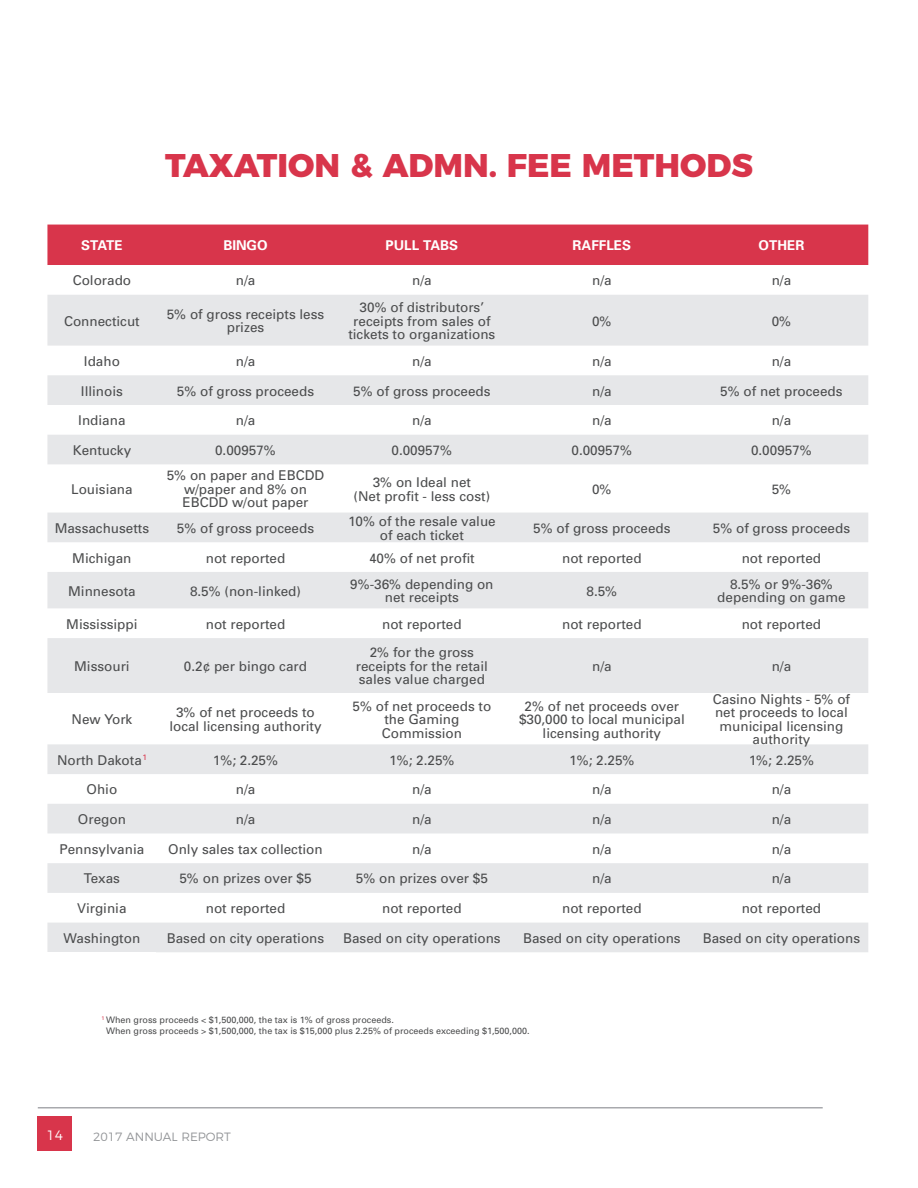
<style>
.page{position:relative;width:918px;height:1188px;background:#fff}
.page>*{position:absolute;margin:0;border:0;box-sizing:border-box;transform-origin:0 0}
.t1{font:800 32.85px "Montserrat";color:#d8354b}
.t2{font:13.5px/13.5px "Univers";color:#4b4c4d;text-align:center}
.t3{font:700 13.5px "Univers";color:#fff}
.t4{font:300 13.5px "Montserrat";color:#fff}
.t5{font:300 12px "Montserrat";color:#939598}
.t6{font:9px/10.5px "Univers";color:#4b4c4d}
</style>
<div class="page">
<hr style="left:38px;top:1107px;width:785px;height:1px;background:#a8a9ad">
<div style="left:38px;top:1116px;width:34px;height:34px;background:#d8354b"></div>
<div style="left:47px;top:225px;width:821px;height:40px;background:#d8354b"></div>
<svg style="left:47px;top:295px;width:821px;height:598px;fill:#e6e7e9"></svg>
<div style="left:47px;top:923px;width:821px;height:29px;background:#e6e7e9"></div>
<p class="t1" style="left:165px;top:138px;width:589px">TAXATION &amp; ADMN. FEE METHODS</p>
<p class="t3" style="left:81px;top:237px;width:43px">STATE</p>
<p class="t3" style="left:223px;top:237px;width:46px">BINGO</p>
<p class="t3" style="left:386px;top:237px;width:74px">PULL TABS</p>
<p class="t3" style="left:573px;top:237px;width:60px">RAFFLES</p>
<p class="t3" style="left:759px;top:237px;width:47px">OTHER</p>
<p class="t2" style="left:73px;top:274px;width:60px">Colorado</p>
<p class="t2" style="left:236px;top:274px;width:21px">n/a</p>
<p class="t2" style="left:412px;top:274px;width:21px">n/a</p>
<p class="t2" style="left:592px;top:274px;width:21px">n/a</p>
<p class="t2" style="left:772px;top:274px;width:21px">n/a</p>
<p class="t2" style="left:64px;top:314px;width:77px">Connecticut</p>
<p class="t2" style="left:167px;top:307px;width:159px">5% of gross receipts less prizes</p>
<p class="t2" style="left:348px;top:300px;width:149px">30% of distributors’ receipts from sales of tickets to organizations</p>
<p class="t2" style="left:592px;top:314px;width:21px">0%</p>
<p class="t2" style="left:772px;top:314px;width:21px">0%</p>
<p class="t2" style="left:84px;top:354px;width:38px">Idaho</p>
<p class="t2" style="left:236px;top:354px;width:21px">n/a</p>
<p class="t2" style="left:412px;top:354px;width:21px">n/a</p>
<p class="t2" style="left:592px;top:354px;width:21px">n/a</p>
<p class="t2" style="left:772px;top:354px;width:21px">n/a</p>
<p class="t2" style="left:81px;top:384px;width:44px">Illinois</p>
<p class="t2" style="left:177px;top:384px;width:139px">5% of gross proceeds</p>
<p class="t2" style="left:353px;top:384px;width:139px">5% of gross proceeds</p>
<p class="t2" style="left:592px;top:384px;width:21px">n/a</p>
<p class="t2" style="left:720px;top:384px;width:124px">5% of net proceeds</p>
<p class="t2" style="left:78px;top:414px;width:49px">Indiana</p>
<p class="t2" style="left:236px;top:414px;width:21px">n/a</p>
<p class="t2" style="left:412px;top:414px;width:21px">n/a</p>
<p class="t2" style="left:592px;top:414px;width:21px">n/a</p>
<p class="t2" style="left:772px;top:414px;width:21px">n/a</p>
<p class="t2" style="left:73px;top:443px;width:60px">Kentucky</p>
<p class="t2" style="left:215px;top:443px;width:62px">0.00957%</p>
<p class="t2" style="left:392px;top:443px;width:62px">0.00957%</p>
<p class="t2" style="left:572px;top:443px;width:62px">0.00957%</p>
<p class="t2" style="left:751px;top:443px;width:62px">0.00957%</p>
<p class="t2" style="left:71px;top:482px;width:63px">Louisiana</p>
<p class="t2" style="left:167px;top:469px;width:159px">5% on paper and EBCDD w/paper and 8% on</p>
<p class="t2" style="left:183px;top:496px;width:128px">EBCDD w/out paper</p>
<p class="t2" style="left:373px;top:475px;width:100px">3% on Ideal net</p>
<p class="t2" style="left:354px;top:489px;width:138px">(Net profit - less cost)</p>
<p class="t2" style="left:592px;top:482px;width:21px">0%</p>
<p class="t2" style="left:772px;top:482px;width:21px">5%</p>
<p class="t2" style="left:55px;top:521px;width:96px">Massachusetts</p>
<p class="t2" style="left:177px;top:521px;width:139px">5% of gross proceeds</p>
<p class="t2" style="left:348px;top:514px;width:149px">10% of the resale value of each ticket</p>
<p class="t2" style="left:533px;top:521px;width:139px">5% of gross proceeds</p>
<p class="t2" style="left:713px;top:521px;width:139px">5% of gross proceeds</p>
<p class="t2" style="left:72px;top:551px;width:61px">Michigan</p>
<p class="t2" style="left:206px;top:551px;width:81px">not reported</p>
<p class="t2" style="left:369px;top:551px;width:107px">40% of net profit</p>
<p class="t2" style="left:562px;top:551px;width:81px">not reported</p>
<p class="t2" style="left:742px;top:551px;width:81px">not reported</p>
<p class="t2" style="left:68px;top:584px;width:69px">Minnesota</p>
<p class="t2" style="left:190px;top:584px;width:113px">8.5% (non-linked)</p>
<p class="t2" style="left:350px;top:577px;width:145px">9%-36% depending on net receipts</p>
<p class="t2" style="left:587px;top:584px;width:32px">8.5%</p>
<p class="t2" style="left:730px;top:577px;width:104px">8.5% or 9%-36%</p>
<p class="t2" style="left:717px;top:591px;width:130px">depending on game</p>
<p class="t2" style="left:66px;top:617px;width:73px">Mississippi</p>
<p class="t2" style="left:206px;top:617px;width:81px">not reported</p>
<p class="t2" style="left:382px;top:617px;width:81px">not reported</p>
<p class="t2" style="left:562px;top:617px;width:81px">not reported</p>
<p class="t2" style="left:742px;top:617px;width:81px">not reported</p>
<p class="t2" style="left:74px;top:659px;width:57px">Missouri</p>
<p class="t2" style="left:184px;top:659px;width:125px">0.2¢ per bingo card</p>
<p class="t2" style="left:370px;top:646px;width:106px">2% for the gross</p>
<p class="t2" style="left:356px;top:659px;width:134px;text-align:left">receipts for the retail sales value charged</p>
<p class="t2" style="left:592px;top:659px;width:21px">n/a</p>
<p class="t2" style="left:772px;top:659px;width:21px">n/a</p>
<p class="t2" style="left:72px;top:712px;width:62px">New York</p>
<p class="t2" style="left:169px;top:706px;width:154px">3% of net proceeds to local licensing authority</p>
<p class="t2" style="left:353px;top:699px;width:140px">5% of net proceeds to the Gaming</p>
<p class="t2" style="left:382px;top:726px;width:82px">Commission</p>
<p class="t2" style="left:519px;top:699px;width:167px">2% of net proceeds over $30,000 to local municipal licensing authority</p>
<p class="t2" style="left:713px;top:692px;width:139px">Casino Nights - 5% of net proceeds to local municipal licensing authority</p>
<p class="t2" style="left:57px;top:753px;width:91px">North Dakota<sup>1</sup></p>
<p class="t2" style="left:213px;top:753px;width:67px">1%; 2.25%</p>
<p class="t2" style="left:389px;top:753px;width:67px">1%; 2.25%</p>
<p class="t2" style="left:569px;top:753px;width:67px">1%; 2.25%</p>
<p class="t2" style="left:749px;top:753px;width:67px">1%; 2.25%</p>
<p class="t2" style="left:87px;top:783px;width:32px">Ohio</p>
<p class="t2" style="left:236px;top:783px;width:21px">n/a</p>
<p class="t2" style="left:412px;top:783px;width:21px">n/a</p>
<p class="t2" style="left:592px;top:783px;width:21px">n/a</p>
<p class="t2" style="left:772px;top:783px;width:21px">n/a</p>
<p class="t2" style="left:78px;top:812px;width:50px">Oregon</p>
<p class="t2" style="left:236px;top:812px;width:21px">n/a</p>
<p class="t2" style="left:412px;top:812px;width:21px">n/a</p>
<p class="t2" style="left:592px;top:812px;width:21px">n/a</p>
<p class="t2" style="left:772px;top:812px;width:21px">n/a</p>
<p class="t2" style="left:60px;top:842px;width:86px">Pennsylvania</p>
<p class="t2" style="left:168px;top:842px;width:156px">Only sales tax collection</p>
<p class="t2" style="left:412px;top:842px;width:21px">n/a</p>
<p class="t2" style="left:592px;top:842px;width:21px">n/a</p>
<p class="t2" style="left:772px;top:842px;width:21px">n/a</p>
<p class="t2" style="left:84px;top:872px;width:38px">Texas</p>
<p class="t2" style="left:179px;top:872px;width:134px">5% on prizes over $5</p>
<p class="t2" style="left:356px;top:872px;width:134px">5% on prizes over $5</p>
<p class="t2" style="left:592px;top:872px;width:21px">n/a</p>
<p class="t2" style="left:772px;top:872px;width:21px">n/a</p>
<p class="t2" style="left:77px;top:901px;width:51px">Virginia</p>
<p class="t2" style="left:206px;top:901px;width:81px">not reported</p>
<p class="t2" style="left:382px;top:901px;width:81px">not reported</p>
<p class="t2" style="left:562px;top:901px;width:81px">not reported</p>
<p class="t2" style="left:742px;top:901px;width:81px">not reported</p>
<p class="t2" style="left:64px;top:931px;width:78px">Washington</p>
<p class="t2" style="left:167px;top:931px;width:159px">Based on city operations</p>
<p class="t2" style="left:343px;top:931px;width:159px">Based on city operations</p>
<p class="t2" style="left:523px;top:931px;width:159px">Based on city operations</p>
<p class="t2" style="left:703px;top:931px;width:159px">Based on city operations</p>
<p class="t6" style="left:106px;top:1014px;width:425px;text-indent:-4px"><sup>1</sup> When gross proceeds &lt; $1,500,000, the tax is 1% of gross proceeds.<br>When gross proceeds &gt; $1,500,000, the tax is $15,000 plus 2.25% of proceeds exceeding $1,500,000.</p>
<p class="t4" style="left:46px;top:1124px;width:18px">14</p>
<p class="t5" style="left:93px;top:1127px;width:139px">2017 ANNUAL REPORT</p>
</div>
